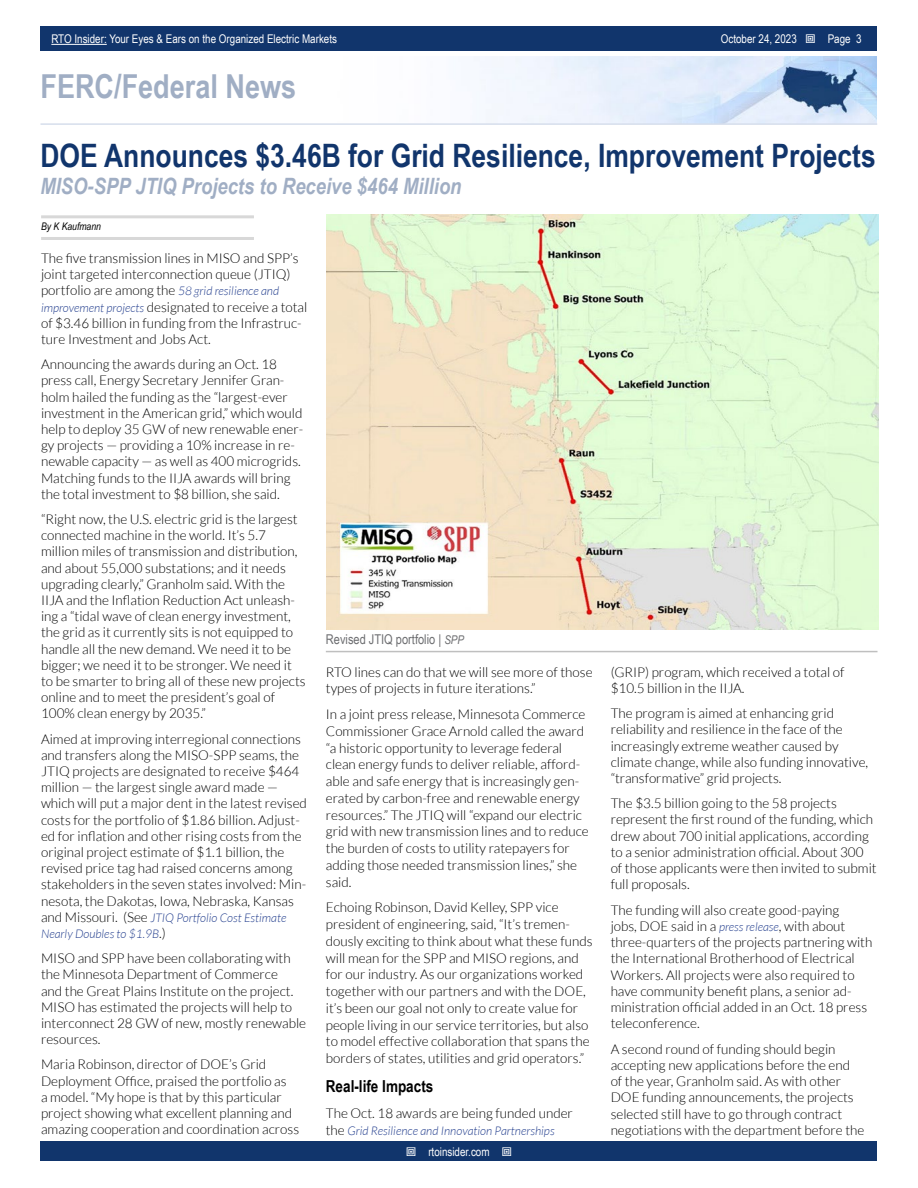
<style>
.page{position:relative;width:918px;height:1188px;background:#fff}
.page>*{position:absolute;margin:0;border:0;box-sizing:border-box;transform-origin:0 0}
.t1{font:700 33px "Arial Narrow";color:#a0aec4}
.t2{font:700 32.25px "Arial Narrow";color:#11356c}
.t3{font:italic 700 22.5px "Arial Narrow";color:#a0aec4}
.t4{font:700 16.5px "Arial Narrow";color:#000}
.t5{font:300 13.5px/16.2px "Lato";color:#000}
.t6{font:13.5px "Arial Narrow";color:#6d6e71}
.t7{font:italic 300 12px/16.2px "Lato";color:#25408f}
.t8{font:12px "Arial Narrow";color:#fff}
.t9{font:italic 10.5px "Arial Narrow";color:#000}
.s1{font-style:italic;font-size:12px;color:#25408f}
.s2{font-style:normal;font-size:13.5px;color:#000}
.s3{font-style:italic;font-size:12px}
</style>
<div class="page">
<div style="left:41px;top:1142px;width:836px;height:19px;background:#11356c"></div>
<div style="left:41px;top:27px;width:836px;height:24px;background:#11356c"></div>
<hr style="left:51px;top:44px;width:56px;height:1px;background:#fff">
<img style="left:474px;top:56px;width:403px;height:67px">
<hr style="left:40px;top:123px;width:837px;height:2px;background:#d6deec">
<hr style="left:41px;top:215px;width:213px;height:3px;background:#d8d8d8">
<hr style="left:41px;top:237px;width:213px;height:3px;background:#d8d8d8">
<hr style="left:326px;top:651px;width:552px;height:1px;background:#bfbfbf">
<img style="left:326px;top:215px;width:553px;height:414px">
<p class="t8" style="left:51px;top:30px;width:287px">RTO Insider: Your Eyes &amp; Ears on the Organized Electric Markets</p>
<p class="t8" style="left:721px;top:30px;width:78px">October 24, 2023</p>
<p class="t8" style="left:828px;top:30px;width:35px">Page 3</p>
<h1 class="t1" style="left:40px;top:61px;width:257px">FERC/Federal News</h1>
<h2 class="t2" style="left:40px;top:131px;width:837px">DOE Announces $3.46B for Grid Resilience, Improvement Projects</h2>
<h3 class="t3" style="left:40px;top:169px;width:423px">MISO-SPP JTIQ Projects to Receive $464 Million</h3>
<p class="t9" style="left:41px;top:219px;width:61px">By K Kaufmann</p>
<p class="t5" style="left:41px;top:250px;width:268px">The five transmission lines in MISO and SPP’s joint targeted interconnection queue (JTIQ) portfolio are among the <span class="s1">58 grid resilience and improvement projects</span> designated to receive a total of $3.46 billion in funding from the Infrastruc&shy;ture Investment and Jobs Act.</p>
<p class="t5" style="left:41px;top:356px;width:264px">Announcing the awards during an Oct. 18 press call, Energy Secretary Jennifer Gran&shy;holm hailed the funding as the “largest-ever investment in the American grid,” which would help to deploy 35 GW of new renewable ener&shy;gy projects — providing a 10% increase in re&shy;newable capacity — as well as 400 microgrids.<br>Matching funds to the IIJA awards will bring the total investment to $8 billion, she said.</p>
<p class="t5" style="left:41px;top:511px;width:266px">“Right now, the U.S. electric grid is the largest connected machine in the world. It’s 5.7 million miles of transmission and distribution, and about 55,000 substations; and it needs upgrading clearly,” Granholm said. With the IIJA and the Inflation Reduction Act unleash&shy;ing a “tidal wave of clean energy investment, the grid as it currently sits is not equipped to handle all the new demand. We need it to be bigger; we need it to be stronger. We need it to be smarter to bring all of these new projects online and to meet the president’s goal of 100% clean energy by 2035.”</p>
<p class="t5" style="left:41px;top:731px;width:267px">Aimed at improving interregional connections and transfers along the MISO-SPP seams, the JTIQ projects are designated to receive $464 million — the largest single award made — which will put a major dent in the latest revised costs for the portfolio of $1.86 billion. Adjust&shy;ed for inflation and other rising costs from the original project estimate of $1.1 billion, the revised price tag had raised concerns among stakeholders in the seven states involved: Min&shy;nesota, the Dakotas, Iowa, Nebraska, Kansas</p>
<p class="t7" style="left:41px;top:910px;width:247px"><span class="s2">and Missouri. (See</span> JTIQ Portfolio Cost Estimate<br>Nearly Doubles to $1.9B<span class="s2">.)</span></p>
<p class="t5" style="left:41px;top:950px;width:267px">MISO and SPP have been collaborating with the Minnesota Department of Commerce<br>and the Great Plains Institute on the project.<br>MISO has estimated the projects will help to interconnect 28 GW of new, mostly renewable resources.</p>
<p class="t5" style="left:41px;top:1057px;width:260px">Maria Robinson, director of DOE’s Grid Deployment Office, praised the portfolio as<br>a model. “My hope is that by this particular project showing what excellent planning and amazing cooperation and coordination across</p>
<p class="t6" style="left:326px;top:629px;width:140px">Revised JTIQ portfolio | <span class="s3">SPP</span></p>
<p class="t5" style="left:611px;top:664px;width:235px">(GRIP) program, which received a total of $10.5 billion in the IIJA.</p>
<p class="t5" style="left:611px;top:705px;width:259px">The program is aimed at enhancing grid reliability and resilience in the face of the increasingly extreme weather caused by climate change, while also funding innovative, “transformative” grid projects.</p>
<p class="t5" style="left:611px;top:795px;width:268px">The $3.5 billion going to the 58 projects represent the first round of the funding, which drew about 700 initial applications, according to a senior administration official. About 300 of those applicants were then invited to submit full proposals.</p>
<p class="t5" style="left:611px;top:902px;width:263px">The funding will also create good-paying<br>jobs, DOE said in a <span class="s1">press release</span>, with about three-quarters of the projects partnering with the International Brotherhood of Electrical Workers. All projects were also required to have community benefit plans, a senior ad&shy;ministration official added in an Oct. 18 press teleconference.</p>
<p class="t5" style="left:611px;top:1041px;width:255px">A second round of funding should begin accepting new applications before the end of the year, Granholm said. As with other DOE funding announcements, the projects selected still have to go through contract negotiations with the department before the</p>
<p class="t5" style="left:326px;top:663px;width:268px;line-height:16.8px">RTO lines can do that we will see more of those types of projects in future iterations.”</p>
<p class="t5" style="left:326px;top:706px;width:264px;line-height:16.8px">In a joint press release, Minnesota Commerce Commissioner Grace Arnold called the award “a historic opportunity to leverage federal clean energy funds to deliver reliable, afford&shy;able and safe energy that is increasingly gen&shy;erated by carbon-free and renewable energy resources.” The JTIQ will “expand our electric grid with new transmission lines and to reduce the burden of costs to utility ratepayers for adding those needed transmission lines,” she said.</p>
<p class="t5" style="left:326px;top:899px;width:268px;line-height:16.8px">Echoing Robinson, David Kelley, SPP vice president of engineering, said, “It’s tremen&shy;dously exciting to think about what these funds will mean for the SPP and MISO regions, and for our industry. As our organizations worked together with our partners and with the DOE, it’s been our goal not only to create value for people living in our service territories, but also to model effective collaboration that spans the borders of states, utilities and grid operators.”</p>
<p class="t4" style="left:326px;top:1074px;width:109px">Real-life Impacts</p>
<p class="t5" style="left:326px;top:1105px;width:249px">The Oct. 18 awards are being funded under</p>
<p class="t7" style="left:326px;top:1123px;width:230px"><span class="s2">the</span> Grid Resilience and Innovation Partnerships</p>
<p class="t8" style="left:428px;top:1143px;width:63px">rtoinsider.com</p>
</div>
